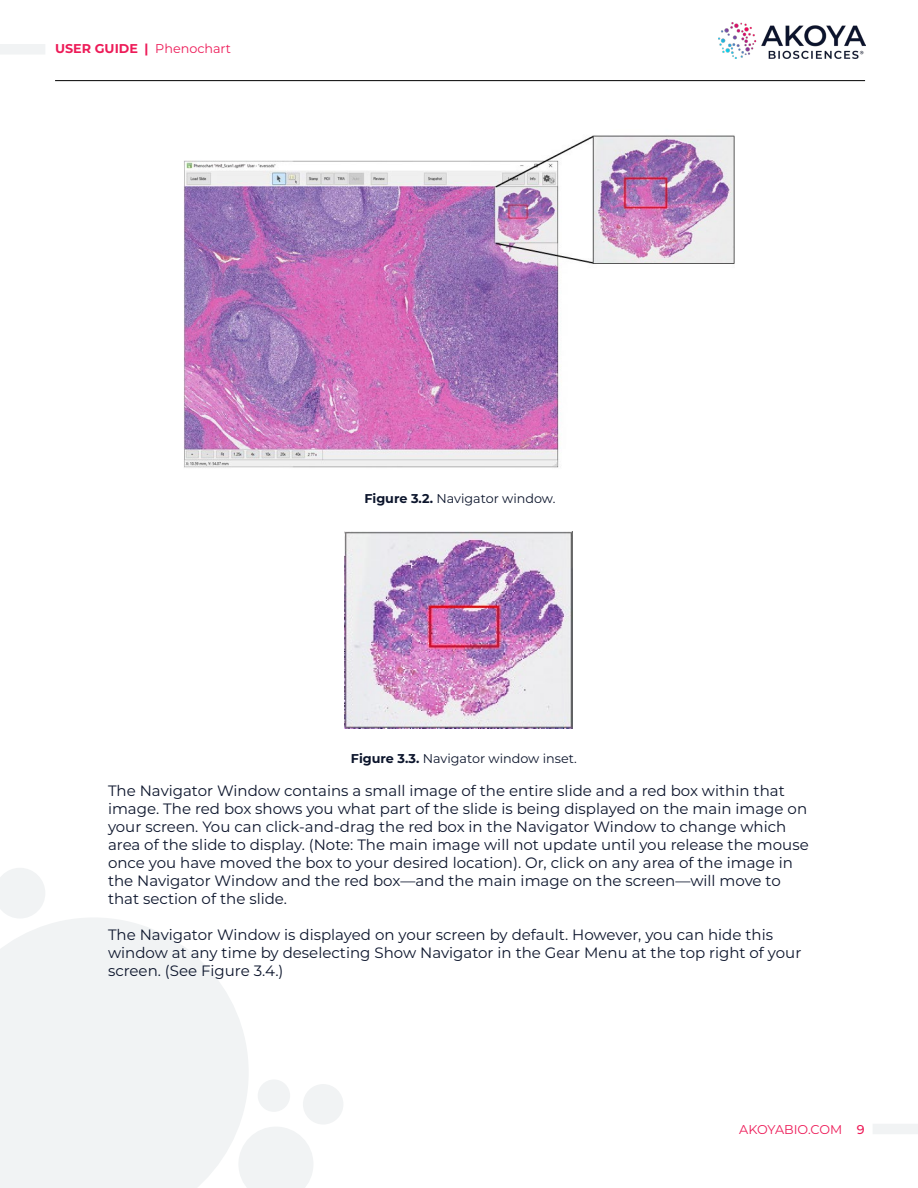
<style>
.page{position:relative;width:918px;height:1188px;background:#fff}
.page>*{position:absolute;margin:0;border:0;box-sizing:border-box;transform-origin:0 0}
.t1{font:15px/18px "Montserrat";color:#0c152c}
.t2{font:12.75px "Montserrat";color:#0c152c}
.t3{font:700 12.75px "Montserrat";color:#ed1b58}
.t4{font:12.75px "Montserrat";color:#ed1b58}
.t5{font:500 12.75px "Montserrat";color:#ed1b58}
.s1{font-weight:400}
.s2{font-weight:700}
</style>
<div class="page">
<svg style="left:0;top:918px;width:248px;height:270px;fill:#f1f3f4"></svg>
<div style="left:258px;top:1079px;width:32px;height:33px;background:#f1f3f4;border-radius:50%"></div>
<div style="left:303px;top:1084px;width:40px;height:41px;background:#f1f3f4;border-radius:50%"></div>
<svg style="left:238px;top:1127px;width:75px;height:61px"></svg>
<svg style="left:0;top:868px;width:45px;height:51px"></svg>
<img style="left:718px;top:22px;width:147px;height:37px">
<div style="left:0;top:44px;width:45px;height:11px;background:#f1f3f4"></div>
<div style="left:873px;top:1124px;width:45px;height:10px;background:#f1f3f4"></div>
<hr style="left:55px;top:80px;width:810px;height:1px;background:#000">
<img style="left:184px;top:135px;width:550px;height:333px">
<img style="left:344px;top:531px;width:228px;height:198px">
<p class="t3" style="left:55px;top:39px;width:178px">USER GUIDE | <span class="s1">Phenochart</span></p>
<p class="t2" style="left:364px;top:490px;width:192px"><span class="s2">Figure 3.2.</span> Navigator window.</p>
<p class="t2" style="left:351px;top:750px;width:227px"><span class="s2">Figure 3.3.</span> Navigator window inset.</p>
<p class="t1" style="left:108px;top:781px;width:702px">The Navigator Window contains a small image of the entire slide and a red box within that image. The red box shows you what part of the slide is being displayed on the main image on your screen. You can click-and-drag the red box in the Navigator Window to change which area of the slide to display. (Note: The main image will not update until you release the mouse once you have moved the box to your desired location). Or, click on any area of the image in the Navigator Window and the red box—and the main image on the screen—will move to that section of the slide.</p>
<p class="t1" style="left:108px;top:925px;width:695px">The Navigator Window is displayed on your screen by default. However, you can hide this window at any time by deselecting Show Navigator in the Gear Menu at the top right of your screen. (See Figure 3.4.)</p>
<p class="t4" style="left:739px;top:1121px;width:105px">AKOYABIO.COM</p>
<p class="t5" style="left:857px;top:1121px;width:9px">9</p>
</div>
